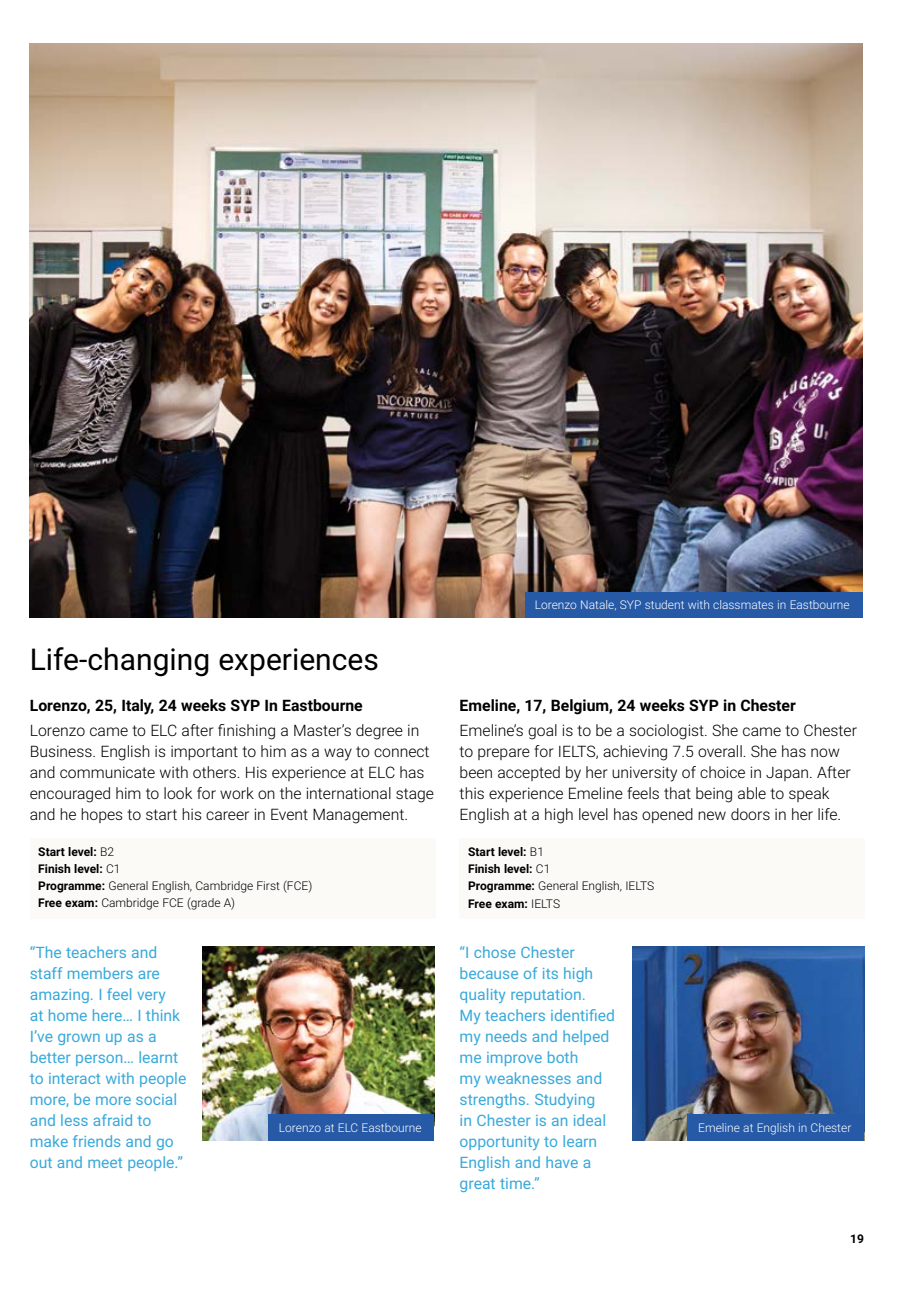
<style>
.page{position:relative;width:915px;height:1289px;background:#fff}
.page>*{position:absolute;margin:0;border:0;box-sizing:border-box;transform-origin:0 0}
.t1{font:30px "Roboto";color:#000}
.t2{font:300 15.75px/21px "Roboto";color:#000}
.t3{font:15.75px/21px "Roboto";color:#38a9db}
.t4{font:700 15.75px "Roboto";color:#000}
.t5{font:300 12px/17.1px "Roboto";color:#000}
.t6{font:300 12px "Roboto";color:#fff}
.t7{font:700 12px/17.1px "Roboto";color:#000}
.s1{font-weight:700}
.s2{font-weight:300}
</style>
<div class="page">
<div style="left:459px;top:838px;width:406px;height:81px;background:#fbfaf7"></div>
<div style="left:30px;top:838px;width:405px;height:81px;background:#fbfaf7"></div>
<img style="left:30px;top:44px;width:832px;height:573px">
<div style="left:525px;top:591px;width:337px;height:26px;background:#2659a6"></div>
<img style="left:202px;top:946px;width:232px;height:194px">
<div style="left:268px;top:1113px;width:166px;height:27px;background:#2659a6"></div>
<img style="left:632px;top:946px;width:231px;height:194px">
<div style="left:687px;top:1113px;width:176px;height:27px;background:#2659a6"></div>
<p class="t6" style="left:534px;top:596px;width:316px">Lorenzo Natale, SYP student with classmates in Eastbourne</p>
<h1 class="t1" style="left:30px;top:638px;width:350px">Life-changing experiences</h1>
<p class="t4" style="left:30px;top:694px;width:334px">Lorenzo, 25, Italy, 24 weeks SYP In Eastbourne</p>
<p class="t2" style="left:30px;top:719px;width:405px">Lorenzo came to ELC after finishing a Master’s degree in Business. English is important to him as a way to connect and communicate with others. His experience at ELC has encouraged him to look for work on the international stage and he hopes to start his career in Event Management.</p>
<p class="t5" style="left:38px;top:842px;width:275px"><span class="s1">Start level:</span> B2<br><span class="s1">Finish level:</span> C1<br><span class="s1">Programme:</span> General English, Cambridge First (FCE)<br><span class="s1">Free exam:</span> Cambridge FCE (grade A)</p>
<p class="t3" style="left:30px;top:941px;width:158px">“The teachers and staff members are amazing. I feel very<br>at home here… I think<br>I’ve grown up as a better person… learnt to interact with people more, be more social and less afraid to make friends and go out and meet people.”</p>
<p class="t4" style="left:459px;top:694px;width:337px">Emeline, 17, Belgium, 24 weeks SYP in Chester</p>
<p class="t2" style="left:459px;top:719px;width:398px">Emeline’s goal is to be a sociologist. She came to Chester to prepare for IELTS, achieving 7.5 overall. She has now been accepted by her university of choice in Japan. After this experience Emeline feels that being able to speak English at a high level has opened new doors in her life.</p>
<p class="t7" style="left:468px;top:842px;width:187px">Start level: <span class="s2">B1<br></span>Finish level: <span class="s2">C1<br></span>Programme: <span class="s2">General English, IELTS<br></span>Free exam: <span class="s2">IELTS</span></p>
<p class="t3" style="left:459px;top:941px;width:157px">“I chose Chester because of its high quality reputation.<br>My teachers identified my needs and helped me improve both<br>my weaknesses and strengths. Studying<br>in Chester is an ideal opportunity to learn<br>English and have a great time.”</p>
<p class="t6" style="left:279px;top:1118px;width:144px">Lorenzo at ELC Eastbourne</p>
<p class="t6" style="left:698px;top:1118px;width:155px">Emeline at English in Chester</p>
<p class="t7" style="left:849px;top:1230px;width:15px">19</p>
</div>
